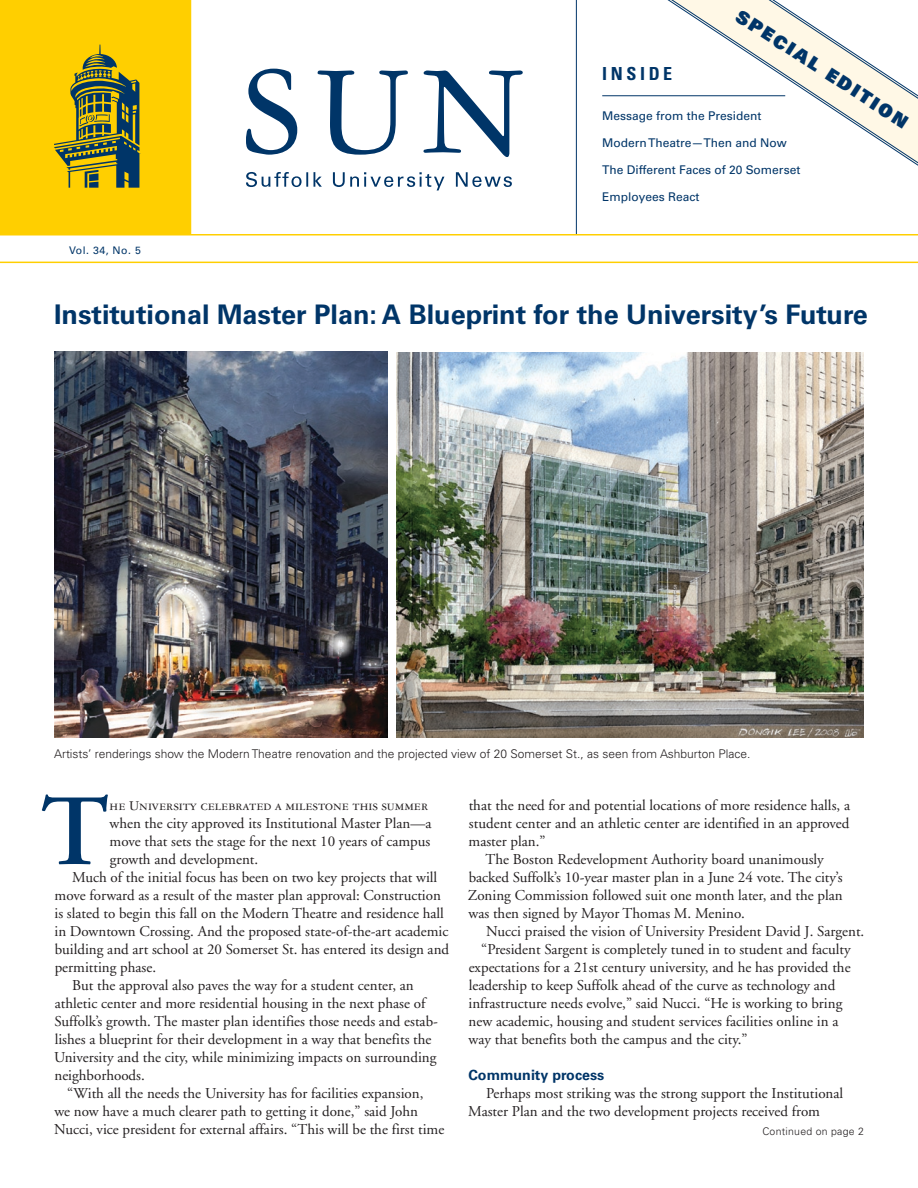
<style>
.page{position:relative;width:918px;height:1188px;background:#fff}
.page>*{position:absolute;margin:0;border:0;box-sizing:border-box;transform-origin:0 0}
.t1{font:600 100.8px "Adobe Garamond";color:#003568}
.t2{font:700 27px "Univers LT Std";color:#003568}
.t3{font:18px "Univers LT Std X Black";color:#003568}
.t4{font:700 condensed 18px "Univers LT Std";letter-spacing:.2em;color:#003568}
.t5{font:15px/18px "Adobe Garamond";color:#231f20}
.t6{font:14.25px "Garamond Three SC";color:#231f20}
.t7{font:700 14.25px "Univers LT Std";color:#003568}
.t8{font:300 12px "Univers LT Std";color:#231f20}
.t9{font:12px "Univers LT Std";color:#003568}
.t10{font:300 10.5px "Univers LT Std";letter-spacing:.025em;color:#231f20}
.t11{font:10.5px "Univers LT Std";letter-spacing:.05em;color:#003568}
</style>
<div class="page">
<div style="left:0;top:0;width:190px;height:234px;background:#ffcf00"></div>
<svg style="left:0;top:234px;width:918px;height:29px"></svg>
<svg style="left:246px;top:69px;width:277px;height:88px"></svg>
<svg style="left:246px;top:172px;width:266px;height:18px"></svg>
<svg style="left:54px;top:45px;width:85px;height:143px"></svg>
<hr style="left:190px;top:0;width:1px;height:234px;background:#ffcf00">
<img style="left:54px;top:351px;width:334px;height:387px">
<img style="left:396px;top:352px;width:468px;height:386px">
<svg style="left:602px;top:0;width:316px;height:166px"></svg>
<hr style="left:576px;top:0;width:1px;height:234px;background:#003568">
<p class="t11" style="left:69px;top:244px;width:73px">Vol. 34, No. 5</p>
<p class="t3" style="left:744px;top:4px;width:202px;rotate:33deg">special edition</p>
<p class="t4" style="left:602px;top:62px;width:72px">INSIDE</p>
<p class="t9" style="left:602px;top:109px;width:161px">Message from the President</p>
<p class="t9" style="left:602px;top:136px;width:186px">Modern Theatre—Then and Now</p>
<p class="t9" style="left:602px;top:163px;width:200px">The Different Faces of 20 Somerset</p>
<p class="t9" style="left:602px;top:190px;width:99px">Employees React</p>
<h2 class="t2" style="left:54px;top:299px;width:815px">Institutional Master Plan: A Blueprint for the University’s Future</h2>
<p class="t8" style="left:54px;top:746px;width:698px">Artists’ renderings show the Modern Theatre renovation and the projected view of 20 Somerset St., as seen from Ashburton Place.</p>
<h1 class="t1" style="left:40px;top:777px;width:70px">T</h1>
<p class="t6" style="left:110px;top:798px;width:320px">he University celebrated a milestone this summer</p>
<p class="t5" style="left:109px;top:815px;width:323px">when the city approved its Institutional Master Plan—a</p>
<p class="t5" style="left:110px;top:833px;width:322px">move that sets the stage for the next 10 years of campus</p>
<p class="t5" style="left:110px;top:851px;width:150px">growth and development.</p>
<p class="t5" style="left:72px;top:869px;width:367px">Much of the initial focus has been on two key projects that will</p>
<p class="t5" style="left:55px;top:887px;width:388px">move forward as a result of the master plan approval: Construction</p>
<p class="t5" style="left:54px;top:905px;width:391px">is slated to begin this fall on the Modern Theatre and residence hall</p>
<p class="t5" style="left:54px;top:923px;width:395px">in Downtown Crossing. And the proposed state-of-the-art academic</p>
<p class="t5" style="left:55px;top:941px;width:396px">building and art school at 20 Somerset St. has entered its design and</p>
<p class="t5" style="left:55px;top:959px;width:103px">permitting phase.</p>
<p class="t5" style="left:72px;top:977px;width:343px">But the approval also paves the way for a student center, an</p>
<p class="t5" style="left:55px;top:995px;width:372px">athletic center and more residential housing in the next phase of</p>
<p class="t5" style="left:54px;top:1013px;width:385px">Suffolk’s growth. The master plan identifies those needs and estab-</p>
<p class="t5" style="left:55px;top:1031px;width:378px">lishes a blueprint for their development in a way that benefits the</p>
<p class="t5" style="left:54px;top:1049px;width:384px">University and the city, while minimizing impacts on surrounding</p>
<p class="t5" style="left:54px;top:1067px;width:92px">neighborhoods.</p>
<p class="t5" style="left:67px;top:1085px;width:358px">“With all the needs the University has for facilities expansion,</p>
<p class="t5" style="left:54px;top:1103px;width:365px">we now have a much clearer path to getting it done,” said John</p>
<p class="t5" style="left:54px;top:1121px;width:392px">Nucci, vice president for external affairs. “This will be the first time</p>
<p class="t5" style="left:469px;top:797px;width:383px">that the need for and potential locations of more residence halls, a</p>
<p class="t5" style="left:469px;top:815px;width:382px">student center and an athletic center are identified in an approved</p>
<p class="t5" style="left:469px;top:833px;width:79px">master plan.”</p>
<p class="t5" style="left:486px;top:851px;width:340px">The Boston Redevelopment Authority board unanimously</p>
<p class="t5" style="left:469px;top:869px;width:376px">backed Suffolk’s 10-year master plan in a June 24 vote. The city’s</p>
<p class="t5" style="left:468px;top:887px;width:376px">Zoning Commission followed suit one month later, and the plan</p>
<p class="t5" style="left:468px;top:905px;width:278px">was then signed by Mayor Thomas M. Menino.</p>
<p class="t5" style="left:486px;top:923px;width:380px">Nucci praised the vision of University President David J. Sargent.</p>
<p class="t5" style="left:481px;top:941px;width:371px">“President Sargent is completely tuned in to student and faculty</p>
<p class="t5" style="left:469px;top:959px;width:383px">expectations for a 21st century university, and he has provided the</p>
<p class="t5" style="left:469px;top:977px;width:368px">leadership to keep Suffolk ahead of the curve as technology and</p>
<p class="t5" style="left:469px;top:995px;width:375px">infrastructure needs evolve,” said Nucci. “He is working to bring</p>
<p class="t5" style="left:469px;top:1013px;width:371px">new academic, housing and student services facilities online in a</p>
<p class="t5" style="left:468px;top:1031px;width:281px">way that benefits both the campus and the city.”</p>
<p class="t7" style="left:468px;top:1067px;width:137px">Community process</p>
<p class="t5" style="left:468px;top:1085px;width:377px;text-indent:18px">Perhaps most striking was the strong support the Institutional<br>Master Plan and the two development projects received from</p>
<p class="t10" style="left:762px;top:1125px;width:103px">Continued on page 2</p>
</div>
